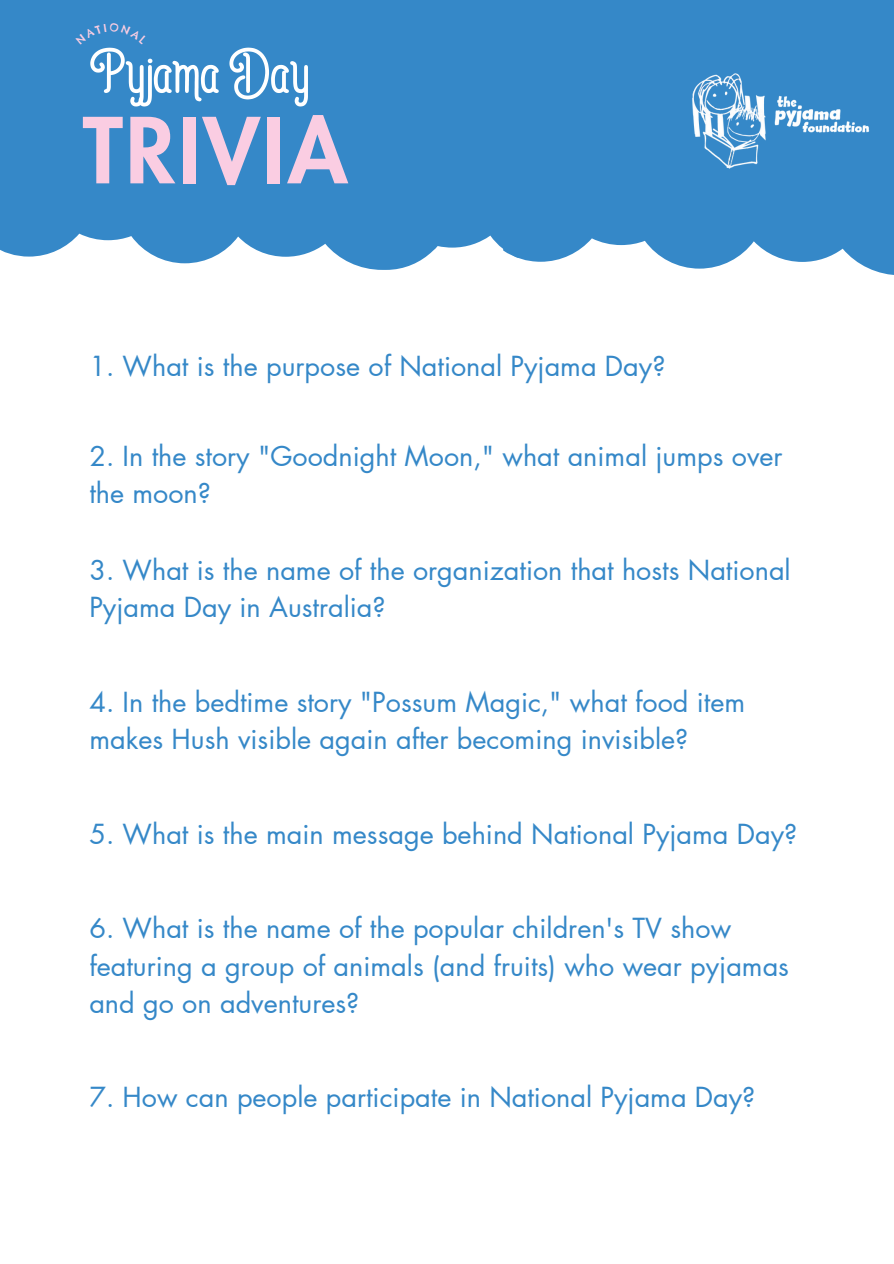
<style>
.page{position:relative;width:894px;height:1264px;background:#fff}
.page>*{position:absolute;margin:0;border:0;box-sizing:border-box;transform-origin:0 0}
.t1{font:800 88.2px "Futura LT Pro";letter-spacing:.035em;color:#facde2}
.t2{font:70.8px "Auther Typeface";color:#fff}
.t3{font:27px/37.2px "Futura LT Pro";color:#3588c8}
</style>
<div class="page">
<div style="left:0;top:0;width:503px;height:270px;background:#3588c8"></div>
<svg style="left:503px;top:0;width:390px;height:275px;background:#4792cd"></svg>
<img style="left:673px;top:47px;width:207px;height:146px">
<div style="left:75px;top:23px;width:73px;height:22px;background:#3588c8"></div>
<p class="t2" style="left:89px;top:26px;width:222px">PyjamaDay</p>
<h3 class="t1" style="left:83px;top:111px;width:266px">TRIVIA</h3>
<p class="t3" style="left:89px;top:349px;width:577px">1. What is the purpose of National Pyjama Day?</p>
<p class="t3" style="left:89px;top:438px;width:694px">2. In the story "Goodnight Moon," what animal jumps over the moon?</p>
<p class="t3" style="left:89px;top:552px;width:702px">3. What is the name of the organization that hosts National<br>Pyjama Day in Australia?</p>
<p class="t3" style="left:89px;top:684px;width:657px">4. In the bedtime story "Possum Magic," what food item makes Hush visible again after becoming invisible?</p>
<p class="t3" style="left:89px;top:816px;width:709px">5. What is the main message behind National Pyjama Day?</p>
<p class="t3" style="left:89px;top:911px;width:701px">6. What is the name of the popular children's TV show featuring a group of animals (and fruits) who wear pyjamas and go on adventures?</p>
<p class="t3" style="left:89px;top:1080px;width:667px">7. How can people participate in National Pyjama Day?</p>
</div>
